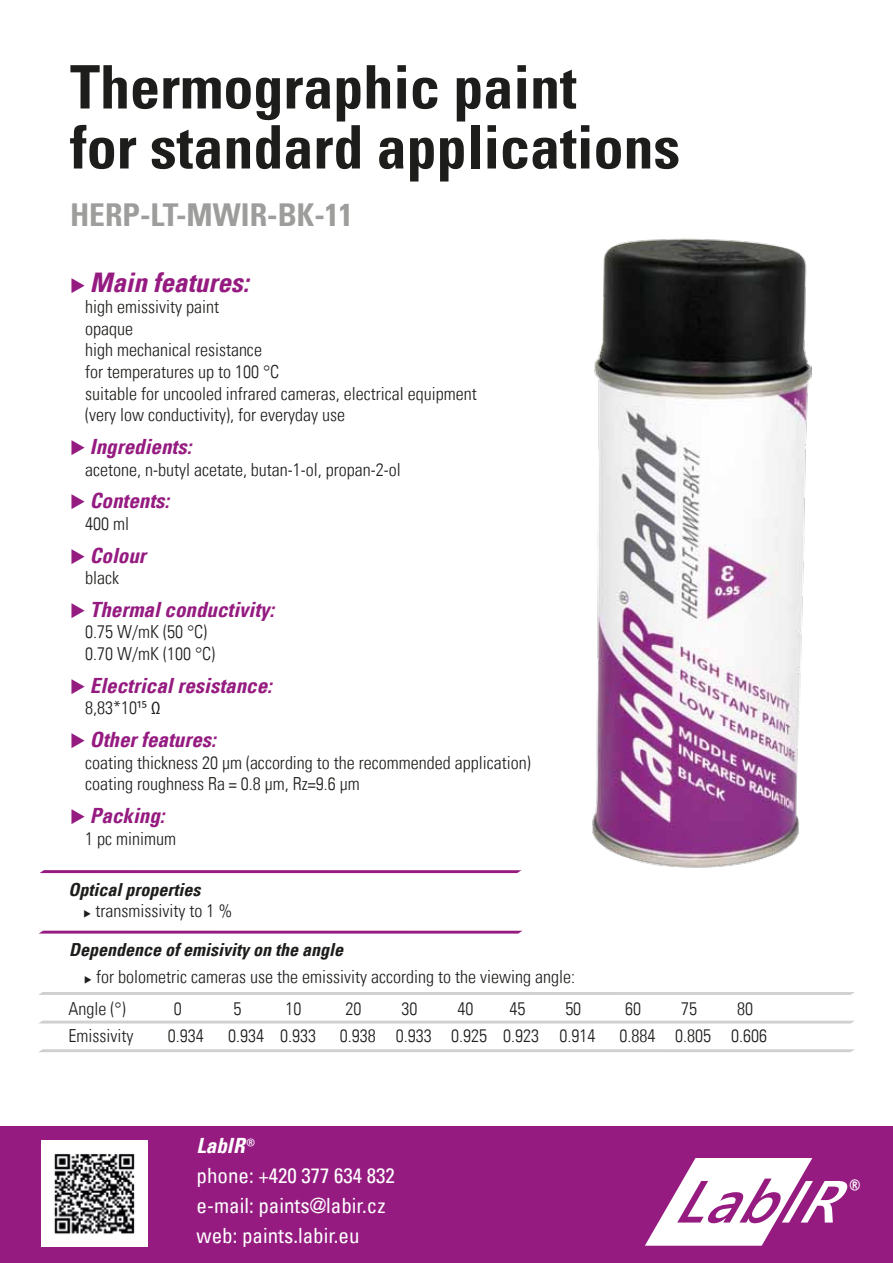
<style>
.page{position:relative;width:893px;height:1263px;background:#fff}
.page>*{position:absolute;margin:0;border:0;box-sizing:border-box;transform-origin:0 0}
.t1{font:60px/60px "Univers Com 67 Bold Cond";color:#1d1d1b}
.t2{font:italic 600 59.4px "Segoe UI";color:#951b81}
.t3{font:31.5px "Univers Com 67 Bold Cond";color:#9d9d9c}
.t4{font:27px "Univers Com 67 Bold Cond Obl";color:#951b81}
.t5{font:21px "Univers Com 67 Bold Cond Obl";color:#951b81}
.t6{font:condensed 21px/30px "Univers Com 57";color:#fff}
.t7{font:21px "Univers Com 67 Bold Cond Obl";color:#fff}
.t8{font:600 19.5px "Segoe UI";color:#fff;scale:.87 1}
.t9{font:18px/21.6px "Univers Com 47 Light Cond";color:#1d1d1b}
.t10{font:18px "Univers Com 67 Bold Cond Obl";color:#1d1d1b}
.s1{font-family:"Calibri";font-weight:300}
.s2{color:#fff}
</style>
<div class="page">
<div style="left:0;top:1126px;width:893px;height:137px;background:#951b81"></div>
<svg style="left:645px;top:1158px;width:167px;height:88px"></svg>
<svg style="left:40px;top:870px;width:481px;height:3px"></svg>
<hr style="left:38px;top:992px;width:817px;height:3px;background:#d1d1d1">
<svg style="left:39px;top:1020px;width:816px;height:3px;background:#dadada"></svg>
<svg style="left:39px;top:1049px;width:816px;height:3px;background:#d4d4d4"></svg>
<svg style="left:39px;top:931px;width:483px;height:2px"></svg>
<img style="left:592px;top:238px;width:220px;height:630px">
<img style="left:41px;top:1140px;width:106px;height:106px">
<h1 class="t1" style="left:70px;top:57px;width:612px">Thermographic paint<br>for standard applications</h1>
<h3 class="t3" style="left:70px;top:195px;width:284px">HERP-LT-MWIR-BK-11</h3>
<h3 class="t4" style="left:70px;top:265px;width:180px">◆ Main features:</h3>
<p class="t9" style="left:85px;top:296px;width:393px">high emissivity paint<br>opaque<br>high mechanical resistance<br>for temperatures up to 100 °C<br>suitable for uncooled infrared cameras, electrical equipment (very low conductivity), for everyday use</p>
<p class="t5" style="left:70px;top:434px;width:123px">◆ Ingredients:</p>
<p class="t9" style="left:85px;top:458px;width:317px">acetone, n-butyl acetate, butan-1-ol, propan-2-ol</p>
<p class="t5" style="left:70px;top:488px;width:101px">◆ Contents:</p>
<p class="t9" style="left:85px;top:513px;width:45px">400 ml</p>
<p class="t5" style="left:70px;top:542px;width:77px">◆ Colour</p>
<p class="t9" style="left:85px;top:567px;width:35px">black</p>
<p class="t5" style="left:70px;top:596px;width:206px">◆ Thermal conductivity:</p>
<p class="t9" style="left:85px;top:621px;width:132px">0.75 W/mK (50 °C)<br>0.70 W/mK (100 °C)</p>
<p class="t5" style="left:70px;top:672px;width:203px">◆ Electrical resistance:</p>
<p class="t9" style="left:85px;top:697px;width:77px">8,83*10<span class="s1">¹⁵</span> Ω</p>
<p class="t5" style="left:70px;top:727px;width:147px">◆ Other features:</p>
<p class="t9" style="left:85px;top:751px;width:447px">coating thickness 20 μm (according to the recommended application) coating roughness Ra = 0.8 μm, Rz=9.6 μm</p>
<p class="t5" style="left:70px;top:803px;width:96px">◆ Packing:</p>
<p class="t9" style="left:85px;top:827px;width:92px">1 pc minimum</p>
<p class="t10" style="left:69px;top:878px;width:134px">Optical properties</p>
<p class="t9" style="left:84px;top:900px;width:150px">◆ transmissivity to 1 %</p>
<p class="t10" style="left:69px;top:939px;width:275px">Dependence of emisivity on the angle</p>
<p class="t9" style="left:84px;top:965px;width:492px">◆ for bolometric cameras use the emissivity according to the viewing angle:</p>
<p class="t9" style="left:69px;top:998px;width:59px">Angle (°)</p>
<p class="t9" style="left:174px;top:998px;width:9px">0</p>
<p class="t9" style="left:234px;top:998px;width:9px">5</p>
<p class="t9" style="left:286px;top:998px;width:17px">10</p>
<p class="t9" style="left:346px;top:998px;width:17px">20</p>
<p class="t9" style="left:401px;top:998px;width:17px">30</p>
<p class="t9" style="left:457px;top:998px;width:17px">40</p>
<p class="t9" style="left:509px;top:998px;width:17px">45</p>
<p class="t9" style="left:565px;top:998px;width:17px">50</p>
<p class="t9" style="left:625px;top:998px;width:17px">60</p>
<p class="t9" style="left:681px;top:998px;width:17px">75</p>
<p class="t9" style="left:737px;top:998px;width:17px">80</p>
<p class="t9" style="left:69px;top:1025px;width:66px">Emissivity</p>
<p class="t9" style="left:168px;top:1025px;width:37px">0.934</p>
<p class="t9" style="left:228px;top:1025px;width:89px">0.934 0.933</p>
<p class="t9" style="left:340px;top:1025px;width:257px">0.938 0.933 0.925 0.923 0.914</p>
<p class="t9" style="left:619px;top:1025px;width:149px">0.884 0.805 0.606</p>
<p class="t7" style="left:197px;top:1132px;width:61px">LabIR<span class="s1">®</span></p>
<p class="t6" style="left:197px;top:1160px;width:200px">phone: +420 377 634 832 e-mail: paints@labir.cz web: paints.labir.eu</p>
<p class="t8" style="left:847px;top:1167px;width:19px">®</p>
<h2 class="t2" style="left:672px;top:1145px;width:221px">Lab<span class="s2">IR</span></h2>
</div>
